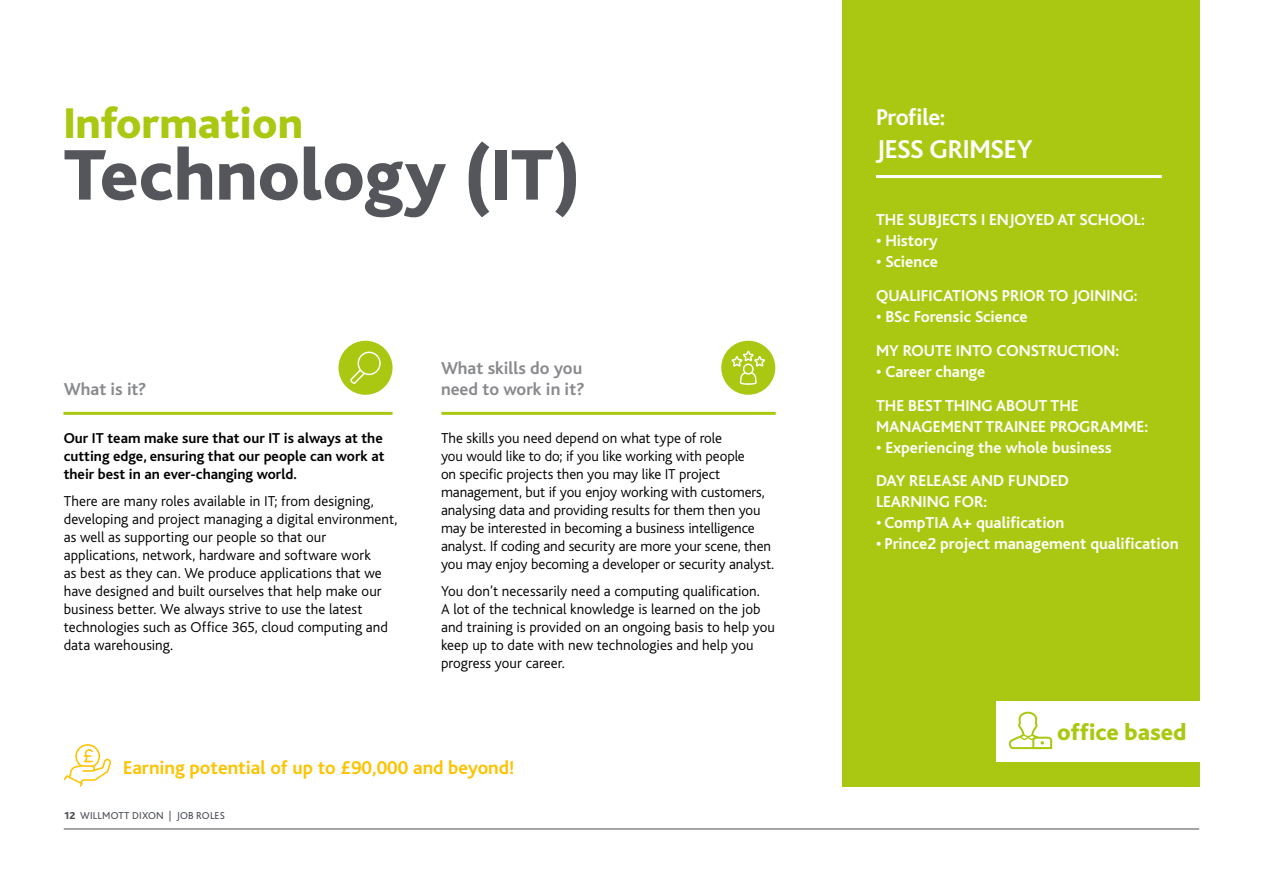
<style>
.page{position:relative;width:1263px;height:893px;background:#fff}
.page>*{position:absolute;margin:0;border:0;box-sizing:border-box;transform-origin:0 0}
.t1{font:800 75px "Bliss";color:#54565b}
.t2{font:800 45px "Bliss";color:#aac811}
.t3{font:700 27px "Bliss";letter-spacing:-.005em;color:#fff}
.t4{font:800 24px "Bliss";color:#aac811}
.t5{font:700 24px "Bliss";letter-spacing:-.02em;color:#fff}
.t6{font:700 19.5px "Bliss";color:#fdc300}
.t7{font:700 18px/21px "Bliss";color:#898a8d}
.t8{font:700 16.5px/33.8px "Bliss";color:#fff}
.t9{font:300 15px/18px "Bliss";color:#000}
.t10{font:700 15px/18px "Bliss";color:#000}
.t11{font:10.5px "Bliss";letter-spacing:.02em;color:#494d53}
.s1{font-weight:800}
</style>
<div class="page">
<div style="left:842px;top:0;width:357px;height:787px;background:#aac811"></div>
<hr style="left:876px;top:175px;width:286px;height:3px;background:#fff">
<hr style="left:63px;top:412px;width:329px;height:3px;background:#aac811">
<hr style="left:441px;top:412px;width:335px;height:3px;background:#aac811">
<hr style="left:64px;top:829px;width:1135px;height:1px;background:#494d53">
<div style="left:338px;top:341px;width:54px;height:54px;background:#aac811;border-radius:50%"></div>
<svg style="left:350px;top:352px;width:31px;height:32px"></svg>
<div style="left:721px;top:341px;width:54px;height:54px;background:#aac811;border-radius:50%"></div>
<svg style="left:731px;top:351px;width:34px;height:34px"></svg>
<div style="left:996px;top:702px;width:206px;height:60px;background:#fff"></div>
<svg style="left:1008px;top:712px;width:45px;height:38px"></svg>
<svg style="left:64px;top:744px;width:47px;height:43px"></svg>
<h2 class="t2" style="left:64px;top:100px;width:241px">Information</h2>
<h1 class="t1" style="left:64px;top:136px;width:519px">Technology (IT)</h1>
<p class="t7" style="left:64px;top:379px;width:84px">What is it?</p>
<p class="t10" style="left:64px;top:430px;width:322px">Our IT team make sure that our IT is always at the cutting edge, ensuring that our people can work at their best in an ever-changing world.</p>
<p class="t9" style="left:64px;top:492px;width:335px">There are many roles available in IT; from designing, developing and project managing a digital environment, as well as supporting our people so that our applications, network, hardware and software work<br>as best as they can. We produce applications that we have designed and built ourselves that help make our business better. We always strive to use the latest technologies such as Office 365, cloud computing and data warehousing.</p>
<p class="t7" style="left:441px;top:358px;width:145px">What skills do you need to work in it?</p>
<p class="t9" style="left:441px;top:430px;width:335px">The skills you need depend on what type of role<br>you would like to do; if you like working with people<br>on specific projects then you may like IT project management, but if you enjoy working with customers, analysing data and providing results for them then you may be interested in becoming a business intelligence analyst. If coding and security are more your scene, then you may enjoy becoming a developer or security analyst.</p>
<p class="t9" style="left:441px;top:582px;width:336px">You don’t necessarily need a computing qualification.<br>A lot of the technical knowledge is learned on the job and training is provided on an ongoing basis to help you keep up to date with new technologies and help you progress your career.</p>
<h3 class="t6" style="left:123px;top:757px;width:393px">Earning potential of up to £90,000 and beyond!</h3>
<p class="t11" style="left:64px;top:810px;width:163px"><span class="s1">12</span> WILLMOTT DIXON | JOB ROLES</p>
<h3 class="t5" style="left:876px;top:104px;width:71px">Profile:</h3>
<h3 class="t3" style="left:876px;top:135px;width:158px">JESS GRIMSEY</h3>
<p class="t8" style="left:876px;top:203px;width:270px">THE SUBJECTS I ENJOYED AT SCHOOL:</p>
<p class="t8" style="left:876px;top:224px;width:63px">• History</p>
<p class="t8" style="left:876px;top:245px;width:263px">• Science<br>QUALIFICATIONS PRIOR TO JOINING:</p>
<p class="t8" style="left:876px;top:300px;width:245px">• BSc Forensic Science<br>MY ROUTE INTO CONSTRUCTION:</p>
<p class="t8" style="left:876px;top:355px;width:204px">• Career change<br>THE BEST THING ABOUT THE</p>
<p class="t8" style="left:876px;top:410px;width:274px">MANAGEMENT TRAINEE PROGRAMME:</p>
<p class="t8" style="left:876px;top:431px;width:237px">• Experiencing the whole business<br>DAY RELEASE AND FUNDED</p>
<p class="t8" style="left:876px;top:485px;width:113px">LEARNING FOR:</p>
<p class="t8" style="left:876px;top:506px;width:190px">• CompTIA A+ qualification</p>
<p class="t8" style="left:876px;top:527px;width:304px">• Prince2 project management qualification</p>
<h3 class="t4" style="left:1057px;top:719px;width:131px">office based</h3>
</div>
